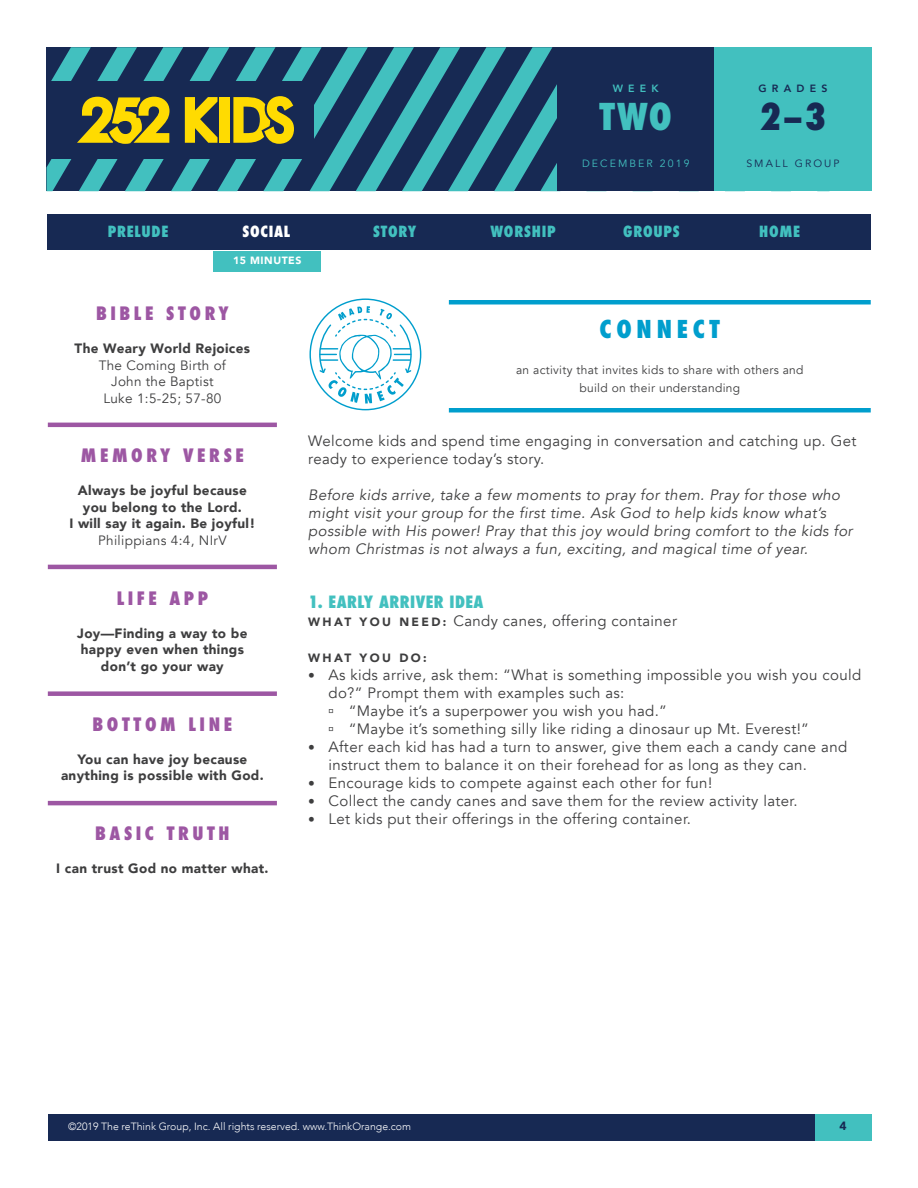
<style>
.page{position:relative;width:918px;height:1188px;background:#fff}
.page>*{position:absolute;margin:0;border:0;box-sizing:border-box;transform-origin:0 0}
.t1{font:800 condensed 36px "Futura";color:#42c0bf}
.t2{font:800 condensed 36px "Futura";color:#172953}
.Paragraph_Style_1{font:800 condensed 24px "Futura";letter-spacing:.2em;color:#009ecd}
.t3{font:800 condensed 18px "Futura";letter-spacing:.2em;color:#9d57a3}
.t4{font:800 condensed 16.5px "Futura";letter-spacing:.025em;color:#42c0bf}
.t5{font:15px/18px "Avenir";letter-spacing:.025em;color:#3e3e3f}
.t6{font:italic 15px/18px "Avenir";letter-spacing:.025em;color:#3e3e3f}
.t7{font:800 condensed 15px "Futura";letter-spacing:.05em;color:#42c0bf}
.t8{font:800 condensed 15px "Futura";letter-spacing:.05em;color:#fff}
.t9{font:900 13.5px/16.5px "Avenir";letter-spacing:.025em;color:#3e3e3f;text-align:center}
.t10{font:13.5px/16.5px "Avenir";letter-spacing:.02em;color:#3e3e3f;text-align:center}
.t11{font:12px "Avenir";letter-spacing:.025em;color:#3e3e3f}
.t12{font:900 12px "Avenir";letter-spacing:.2em;color:#3e3e3f}
.t13{font:900 12px "Avenir";color:#172953}
.t14{font:300 10.5px "Avenir";color:#fff}
.t15{font:10.5px "Avenir";letter-spacing:.2em;color:#42c0bf}
.t16{font:10.5px "Avenir";letter-spacing:.2em;color:#172953}
.t17{font:900 10.5px "Avenir";letter-spacing:.05em;color:#fff}
.t18{font:800 10.5px "Avenir";letter-spacing:.5em;color:#172953}
.t19{font:800 10.5px "Avenir";color:#42c0bf}
.s1{font-weight:900;font-size:12px}
.s2{font-size:13.5px}
</style>
<div class="page">
<div style="left:714px;top:47px;width:158px;height:144px;background:#42c0bf"></div>
<svg style="left:46px;top:47px;width:668px;height:144px;background:#2f5767"></svg>
<div style="left:48px;top:691px;width:229px;height:5px;background:#9d57a3"></div>
<hr style="left:48px;top:423px;width:229px;height:4px;background:#9d57a3">
<hr style="left:48px;top:565px;width:229px;height:4px;background:#9d57a3">
<hr style="left:48px;top:801px;width:229px;height:4px;background:#9d57a3">
<div style="left:48px;top:1114px;width:823px;height:28px;background:#172953"></div>
<div style="left:815px;top:1114px;width:57px;height:28px;background:#42c0bf"></div>
<div style="left:213px;top:251px;width:108px;height:20px;background:#42c0bf"></div>
<div style="left:47px;top:214px;width:824px;height:36px;background:#172953"></div>
<hr style="left:449px;top:408px;width:422px;height:4px;background:#009ecd">
<hr style="left:449px;top:300px;width:422px;height:4px;background:#009ecd">
<svg style="left:309px;top:298px;width:112px;height:112px"></svg>
<p class="t19" style="left:613px;top:80px;width:48px">WEEK</p>
<p class="t18" style="left:758px;top:80px;width:71px">GRADES</p>
<h1 class="t1" style="left:600px;top:92px;width:74px">TWO</h1>
<h1 class="t2" style="left:760px;top:92px;width:68px">2–3</h1>
<p class="t16" style="left:746px;top:157px;width:95px">SMALL GROUP</p>
<p class="t15" style="left:582px;top:157px;width:109px">DECEMBER 2019</p>
<p class="t7" style="left:108px;top:221px;width:62px">PRELUDE</p>
<p class="t8" style="left:243px;top:221px;width:49px">SOCIAL</p>
<p class="t7" style="left:373px;top:221px;width:45px">STORY</p>
<p class="t7" style="left:490px;top:221px;width:67px">WORSHIP</p>
<p class="t7" style="left:623px;top:221px;width:58px">GROUPS</p>
<p class="t7" style="left:759px;top:221px;width:42px">HOME</p>
<p class="t17" style="left:233px;top:252px;width:70px">15 MINUTES</p>
<p class="t3" style="left:96px;top:301px;width:134px">BIBLE STORY</p>
<p class="t9" style="left:75px;top:340px;width:177px">The Weary World Rejoices</p>
<p class="t10" style="left:99px;top:357px;width:129px">The Coming Birth of<br>John the Baptist<br>Luke 1:5-25; 57-80</p>
<p class="Paragraph_Style_1" style="left:600px;top:312px;width:122px">CONNECT</p>
<p class="t11" style="left:516px;top:362px;width:289px">an activity that invites kids to share with others and</p>
<p class="t11" style="left:579px;top:380px;width:162px">build on their understanding</p>
<p class="t3" style="left:81px;top:443px;width:165px">MEMORY VERSE</p>
<p class="t9" style="left:69px;top:482px;width:188px">Always be joyful because you belong to the Lord.<br>I will say it again. Be joyful!</p>
<p class="t10" style="left:98px;top:532px;width:130px">Philippians 4:4, NIrV</p>
<p class="t3" style="left:117px;top:586px;width:93px">LIFE APP</p>
<p class="t9" style="left:77px;top:624px;width:172px">Joy—Finding a way to be happy even when things don’t go your way</p>
<p class="t3" style="left:93px;top:712px;width:141px">BOTTOM LINE</p>
<p class="t9" style="left:61px;top:750px;width:204px">You can have joy because anything is possible with God.</p>
<p class="t3" style="left:95px;top:821px;width:136px">BASIC TRUTH</p>
<p class="t9" style="left:56px;top:860px;width:214px">I can trust God no matter what.</p>
<p class="t5" style="left:308px;top:432px;width:550px">Welcome kids and spend time engaging in conversation and catching up. Get ready to experience today’s story.</p>
<p class="t6" style="left:308px;top:486px;width:546px">Before kids arrive, take a few moments to pray for them. Pray for those who might visit your group for the first time. Ask God to help kids know what’s possible with His power! Pray that this joy would bring comfort to the kids for whom Christmas is not always a fun, exciting, and magical time of year.</p>
<p class="t4" style="left:308px;top:590px;width:177px">1. EARLY ARRIVER IDEA</p>
<p class="t5" style="left:308px;top:612px;width:370px"><span class="s1">W H AT Y O U N E E D :</span> Candy canes, offering container</p>
<p class="t12" style="left:308px;top:647px;width:120px">WHAT YOU DO:</p>
<p class="t5" style="left:328px;top:666px;width:534px;text-indent:-20px"><span class="s2">•</span> As kids arrive, ask them: “What is something impossible you wish you could do?” Prompt them with examples such as:</p>
<p class="t5" style="left:349px;top:702px;width:320px">“Maybe it’s a superpower you wish you had.”</p>
<p class="t5" style="left:349px;top:720px;width:462px">“Maybe it’s something silly like riding a dinosaur up Mt. Everest!”</p>
<p class="t5" style="left:328px;top:738px;width:520px;text-indent:-20px"><span class="s2">•</span> After each kid has had a turn to answer, give them each a candy cane and instruct them to balance it on their forehead for as long as they can.</p>
<p class="t5" style="left:308px;top:774px;width:405px"><span class="s2">•</span> Encourage kids to compete against each other for fun!</p>
<p class="t5" style="left:308px;top:792px;width:491px"><span class="s2">•</span> Collect the candy canes and save them for the review activity later.</p>
<p class="t5" style="left:308px;top:810px;width:384px"><span class="s2">•</span> Let kids put their offerings in the offering container.</p>
<p class="t14" style="left:68px;top:1120px;width:344px">©2019 The reThink Group, Inc. All rights reserved. www.ThinkOrange.com</p>
<p class="t13" style="left:840px;top:1115px;width:9px">4</p>
</div>
